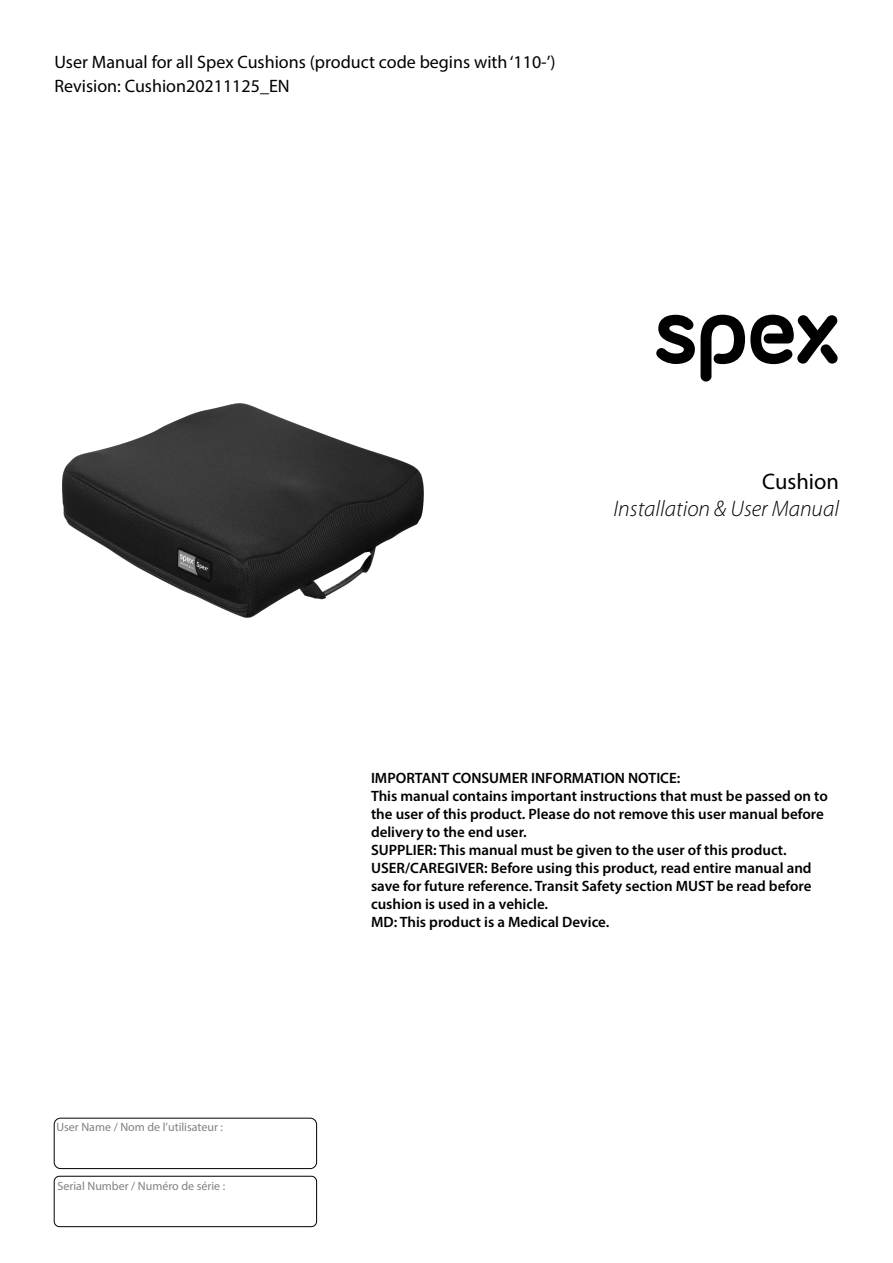
<style>
.page{position:relative;width:893px;height:1263px;background:#fff}
.page>*{position:absolute;margin:0;border:0;box-sizing:border-box;transform-origin:0 0}
.t1{font:italic 300 22.5px "Myriad Pro";color:#000}
.t2{font:22.5px "Myriad Pro";color:#000}
.t3{font:18px "Myriad Pro";color:#000}
.Body_Text{font:600 15px/18px "Myriad Pro";color:#000}
.Body_Text-2{font:12px "Myriad Pro";color:#818181}
</style>
<div class="page">
<div style="left:54px;top:1118px;width:263px;height:51px;border:1px solid #000;border-radius:6px"></div>
<div style="left:54px;top:1176px;width:263px;height:51px;border:1px solid #000;border-radius:5px"></div>
<img style="left:62px;top:403px;width:362px;height:215px">
<svg style="left:656px;top:315px;width:182px;height:66px"></svg>
<p class="t3" style="left:54px;top:51px;width:503px">User Manual for all Spex Cushions (product code begins with ‘110-’)</p>
<p class="t3" style="left:54px;top:75px;width:237px">Revision: Cushion20211125_EN</p>
<p class="t2" style="left:762px;top:467px;width:78px">Cushion</p>
<p class="t1" style="left:614px;top:495px;width:227px">Installation &amp; User Manual</p>
<p class="Body_Text-2" style="left:57px;top:1120px;width:168px">User Name / Nom de l’utilisateur :</p>
<p class="Body_Text-2" style="left:58px;top:1178px;width:169px">Serial Number / Numéro de série :</p>
<p class="Body_Text" style="left:371px;top:768px;width:311px">IMPORTANT CONSUMER INFORMATION NOTICE:</p>
<p class="Body_Text" style="left:371px;top:786px;width:458px">This manual contains important instructions that must be passed on to the user of this product. Please do not remove this user manual before delivery to the end user.</p>
<p class="Body_Text" style="left:371px;top:840px;width:417px">SUPPLIER: This manual must be given to the user of this product.</p>
<p class="Body_Text" style="left:371px;top:858px;width:442px;text-align:justify">USER/CAREGIVER: Before using this product, read entire manual and save for future reference. Transit Safety section MUST be read before cushion is used in a vehicle.</p>
<p class="Body_Text" style="left:371px;top:912px;width:240px">MD: This product is a Medical Device.</p>
</div>
